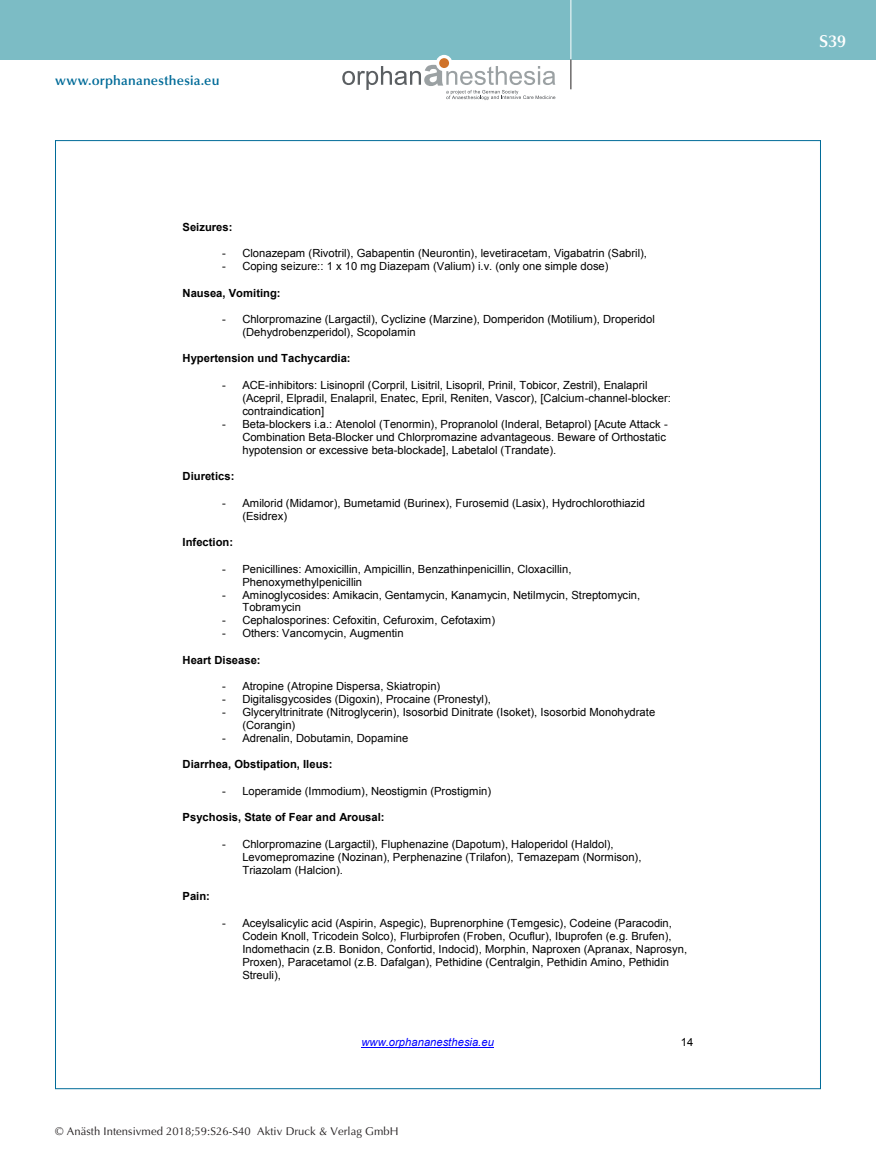
<style>
.page{position:relative;width:876px;height:1174px;background:#fff}
.page>*{position:absolute;margin:0;border:0;box-sizing:border-box;transform-origin:0 0}
.t1{font:600 17.25px "Optima";color:#fff}
.t2{font:600 13.5px "Optima";letter-spacing:.015em;color:#006b98}
.t3{font:11.25px/12.9px "Arial";color:#000}
.t4{font:700 11.25px "Arial";color:#000}
.t5{font:11.25px "Optima";letter-spacing:.005em;color:#231f20}
.t6{font:italic 11.25px "Arial";color:#00f}
</style>
<div class="page">
<div style="left:0;top:0;width:876px;height:60px;background:#7cbcc5"></div>
<hr style="left:571px;top:0;width:1px;height:60px;background:#fff">
<svg style="left:571px;top:60px;width:1px;height:29px"></svg>
<svg style="left:436px;top:55px;width:16px;height:16px"></svg>
<div style="left:439px;top:58px;width:10px;height:10px;background:#d0732a;border-radius:50%"></div>
<svg style="left:342px;top:65px;width:213px;height:35px"></svg>
<hr style="left:361px;top:1047px;width:133px;height:1px;background:#00f">
<p class="t2" style="left:55px;top:73px;width:166px">www.orphananesthesia.eu</p>
<p class="t4" style="left:183px;top:220px;width:51px">Seizures:</p>
<p class="t3" style="left:222px;top:247px;width:426px">- Clonazepam (Rivotril), Gabapentin (Neurontin), levetiracetam, Vigabatrin (Sabril),</p>
<p class="t3" style="left:222px;top:260px;width:388px">- Coping seizure:: 1 x 10 mg Diazepam (Valium) i.v. (only one simple dose)</p>
<p class="t4" style="left:183px;top:286px;width:100px">Nausea, Vomiting:</p>
<p class="t3" style="left:242px;top:313px;width:414px;text-indent:-20px">- Chlorpromazine (Largactil), Cyclizine (Marzine), Domperidon (Motilium), Droperidol (Dehydrobenzperidol), Scopolamin</p>
<p class="t4" style="left:183px;top:352px;width:170px">Hypertension und Tachycardia:</p>
<p class="t3" style="left:242px;top:378px;width:430px;text-indent:-20px">- ACE-inhibitors: Lisinopril (Corpril, Lisitril, Lisopril, Prinil, Tobicor, Zestril), Enalapril (Acepril, Elpradil, Enalapril, Enatec, Epril, Reniten, Vascor), [Calcium-channel-blocker: contraindication]</p>
<p class="t3" style="left:242px;top:417px;width:427px;text-indent:-20px">- Beta-blockers i.a.: Atenolol (Tenormin), Propranolol (Inderal, Betaprol) [Acute Attack -<br>Combination Beta-Blocker und Chlorpromazine advantageous. Beware of Orthostatic hypotension or excessive beta-blockade], Labetalol (Trandate).</p>
<p class="t4" style="left:183px;top:470px;width:53px">Diuretics:</p>
<p class="t3" style="left:242px;top:496px;width:404px;text-indent:-20px">- Amilorid (Midamor), Bumetamid (Burinex), Furosemid (Lasix), Hydrochlorothiazid (Esidrex)</p>
<p class="t4" style="left:183px;top:536px;width:52px">Infection:</p>
<p class="t3" style="left:242px;top:562px;width:331px;text-indent:-20px">- Penicillines: Amoxicillin, Ampicillin, Benzathinpenicillin, Cloxacillin,<br>Phenoxymethylpenicillin</p>
<p class="t3" style="left:242px;top:588px;width:399px;text-indent:-20px">- Aminoglycosides: Amikacin, Gentamycin, Kanamycin, Netilmycin, Streptomycin,<br>Tobramycin</p>
<p class="t3" style="left:222px;top:614px;width:274px">- Cephalosporines: Cefoxitin, Cefuroxim, Cefotaxim)</p>
<p class="t3" style="left:222px;top:627px;width:183px">- Others: Vancomycin, Augmentin</p>
<p class="t4" style="left:183px;top:653px;width:80px">Heart Disease:</p>
<p class="t3" style="left:222px;top:680px;width:220px">- Atropine (Atropine Dispersa, Skiatropin)</p>
<p class="t3" style="left:222px;top:693px;width:270px">- Digitalisgycosides (Digoxin), Procaine (Pronestyl),</p>
<p class="t3" style="left:242px;top:706px;width:414px;text-indent:-20px">- Glyceryltrinitrate (Nitroglycerin), Isosorbid Dinitrate (Isoket), Isosorbid Monohydrate (Corangin)</p>
<p class="t3" style="left:222px;top:732px;width:188px">- Adrenalin, Dobutamin, Dopamine</p>
<p class="t4" style="left:183px;top:758px;width:151px">Diarrhea, Obstipation, Ileus:</p>
<p class="t3" style="left:222px;top:784px;width:271px">- Loperamide (Immodium), Neostigmin (Prostigmin)</p>
<p class="t4" style="left:183px;top:811px;width:204px">Psychosis, State of Fear and Arousal:</p>
<p class="t3" style="left:242px;top:837px;width:401px;text-indent:-20px">- Chlorpromazine (Largactil), Fluphenazine (Dapotum), Haloperidol (Haldol),<br>Levomepromazine (Nozinan), Perphenazine (Trilafon), Temazepam (Normison),<br>Triazolam (Halcion).</p>
<p class="t4" style="left:183px;top:890px;width:29px">Pain:</p>
<p class="t3" style="left:242px;top:916px;width:446px;text-indent:-20px">- Aceylsalicylic acid (Aspirin, Aspegic), Buprenorphine (Temgesic), Codeine (Paracodin, Codein Knoll, Tricodein Solco), Flurbiprofen (Froben, Ocuflur), Ibuprofen (e.g. Brufen), Indomethacin (z.B. Bonidon, Confortid, Indocid), Morphin, Naproxen (Apranax, Naprosyn, Proxen), Paracetamol (z.B. Dafalgan), Pethidine (Centralgin, Pethidin Amino, Pethidin Streuli),</p>
<p class="t6" style="left:361px;top:1036px;width:134px">www.orphananesthesia.eu</p>
<p class="t3" style="left:681px;top:1035px;width:14px">14</p>
<p class="t5" style="left:55px;top:1125px;width:345px">© Anästh Intensivmed 2018;59:S26-S40 Aktiv Druck &amp; Verlag GmbH</p>
<h1 class="t1" style="left:819px;top:31px;width:29px">S39</h1>
</div>
